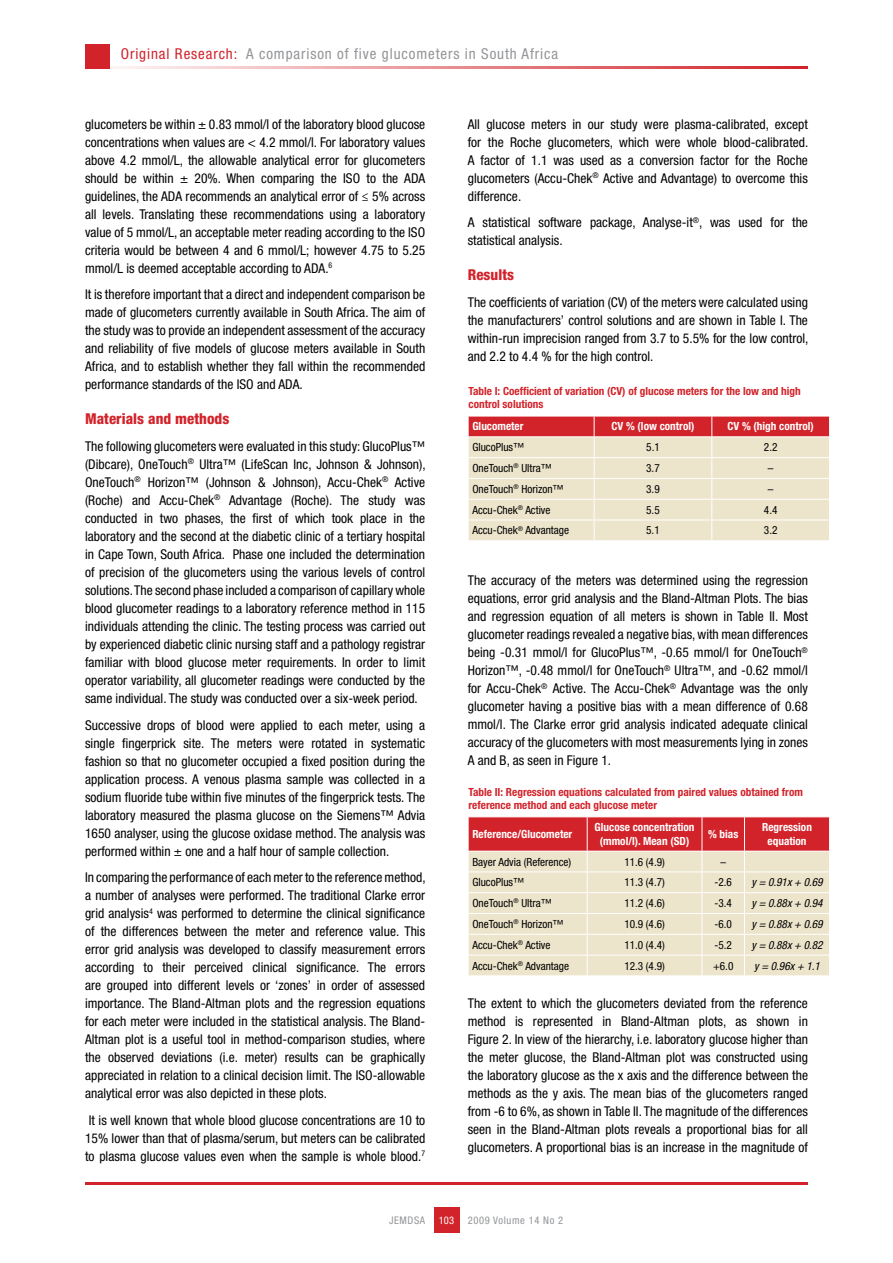
<style>
.page{position:relative;width:893px;height:1263px;background:#fff}
.page>*{position:absolute;margin:0;border:0;box-sizing:border-box;transform-origin:0 0}
.t1{font:condensed 15px "Helvetica Neue LT Std";letter-spacing:.06em;color:#939598}
.t2{font:800 condensed 15px "Helvetica Neue LT Std";color:#d2232a}
.t3{font:condensed 13.5px/18px "Helvetica Neue LT Std";color:#000;text-align:justify}
.t4{font:condensed 11.25px "Helvetica Neue LT Std";color:#000}
.t5{font:700 condensed 11.25px/13.5px "Helvetica Neue LT Std";color:#d2232a}
.t6{font:700 condensed 11.25px/13.5px "Helvetica Neue LT Std";color:#fff;text-align:center}
.t7{font:italic condensed 11.25px "Helvetica Neue LT Std";color:#000}
.t8{font:condensed 10.5px "Helvetica Neue LT Std";letter-spacing:.06em;color:#939598}
.t9{font:condensed 10.5px "Helvetica Neue LT Std";color:#fff}
.s1{color:#d2232a}
</style>
<div class="page">
<div style="left:434px;top:1208px;width:25px;height:25px;background:#d2232a"></div>
<hr style="left:85px;top:1182px;width:723px;height:2px;background:#d2232a">
<hr style="left:85px;top:66px;width:723px;height:2px;background:#d2232a">
<div style="left:85px;top:44px;width:24px;height:24px;background:#d2232a"></div>
<svg style="left:468px;top:416px;width:362px;height:124px;background:#e8c7b4"></svg>
<svg style="left:468px;top:816px;width:362px;height:159px;background:#e7bdac"></svg>
<p class="t1" style="left:121px;top:45px;width:439px"><span class="s1">Original Research:</span> A comparison of five glucometers in South Africa</p>
<p class="t3" style="left:85px;top:115px;width:342px">glucometers be within ± 0.83 mmol/l of the laboratory blood glucose concentrations when values are &lt; 4.2 mmol/l. For laboratory values above 4.2 mmol/L, the allowable analytical error for glucometers should be within ± 20%. When comparing the ISO to the ADA guidelines, the ADA recommends an analytical error of ≤ 5% across all levels. Translating these recommendations using a laboratory value of 5 mmol/L, an acceptable meter reading according to the ISO criteria would be between 4 and 6 mmol/L; however 4.75 to 5.25 mmol/L is deemed acceptable according to ADA.<sup>6</sup></p>
<p class="t3" style="left:85px;top:285px;width:342px">It is therefore important that a direct and independent comparison be made of glucometers currently available in South Africa. The aim of the study was to provide an independent assessment of the accuracy and reliability of five models of glucose meters available in South Africa, and to establish whether they fall within the recommended performance standards of the ISO and ADA.</p>
<p class="t2" style="left:85px;top:410px;width:146px">Materials and methods</p>
<p class="t3" style="left:85px;top:437px;width:342px">The following glucometers were evaluated in this study: GlucoPlus™ (Dibcare), OneTouch<sup>®</sup> Ultra™ (LifeScan Inc, Johnson &amp; Johnson), OneTouch<sup>®</sup> Horizon™ (Johnson &amp; Johnson), Accu-Chek<sup>®</sup> Active (Roche) and Accu-Chek<sup>®</sup> Advantage (Roche). The study was conducted in two phases, the first of which took place in the laboratory and the second at the diabetic clinic of a tertiary hospital in Cape Town, South Africa. Phase one included the determination of precision of the glucometers using the various levels of control solutions. The second phase included a comparison of capillary whole blood glucometer readings to a laboratory reference method in 115 individuals attending the clinic. The testing process was carried out by experienced diabetic clinic nursing staff and a pathology registrar familiar with blood glucose meter requirements. In order to limit operator variability, all glucometer readings were conducted by the same individual. The study was conducted over a six-week period.</p>
<p class="t3" style="left:85px;top:716px;width:342px">Successive drops of blood were applied to each meter, using a single fingerprick site. The meters were rotated in systematic fashion so that no glucometer occupied a fixed position during the application process. A venous plasma sample was collected in a sodium fluoride tube within five minutes of the fingerprick tests. The laboratory measured the plasma glucose on the Siemens™ Advia 1650 analyser, using the glucose oxidase method. The analysis was performed within ± one and a half hour of sample collection.</p>
<p class="t3" style="left:85px;top:868px;width:342px">In comparing the performance of each meter to the reference method, a number of analyses were performed. The traditional Clarke error grid analysis<sup>4</sup> was performed to determine the clinical significance of the differences between the meter and reference value. This error grid analysis was developed to classify measurement errors according to their perceived clinical significance. The errors are grouped into different levels or ‘zones’ in order of assessed importance. The Bland-Altman plots and the regression equations for each meter were included in the statistical analysis. The Bland-Altman plot is a useful tool in method-comparison studies, where the observed deviations (i.e. meter) results can be graphically appreciated in relation to a clinical decision limit. The ISO-allowable analytical error was also depicted in these plots.</p>
<p class="t3" style="left:85px;top:1111px;width:342px">It is well known that whole blood glucose concentrations are 10 to 15% lower than that of plasma/serum, but meters can be calibrated to plasma glucose values even when the sample is whole blood.<sup>7</sup></p>
<p class="t3" style="left:468px;top:115px;width:342px">All glucose meters in our study were plasma-calibrated, except for the Roche glucometers, which were whole blood-calibrated.<br>A factor of 1.1 was used as a conversion factor for the Roche glucometers (Accu-Chek<sup>®</sup> Active and Advantage) to overcome this difference.</p>
<p class="t3" style="left:468px;top:213px;width:342px">A statistical software package, Analyse-it<sup>®</sup>, was used for the statistical analysis.</p>
<p class="t2" style="left:468px;top:266px;width:48px">Results</p>
<p class="t3" style="left:468px;top:293px;width:342px">The coefficients of variation (CV) of the meters were calculated using the manufacturers’ control solutions and are shown in Table I. The within-run imprecision ranged from 3.7 to 5.5% for the low control, and 2.2 to 4.4 % for the high control.</p>
<p class="t5" style="left:468px;top:384px;width:334px">Table I: Coefficient of variation (CV) of glucose meters for the low and high control solutions</p>
<p class="t6" style="left:472px;top:420px;width:53px">Glucometer</p>
<p class="t6" style="left:612px;top:420px;width:84px">CV % (low control)</p>
<p class="t6" style="left:727px;top:420px;width:88px">CV % (high control)</p>
<p class="t4" style="left:472px;top:441px;width:53px">GlucoPlus™</p>
<p class="t4" style="left:646px;top:441px;width:15px">5.1</p>
<p class="t4" style="left:764px;top:441px;width:15px">2.2</p>
<p class="t4" style="left:472px;top:462px;width:81px">OneTouch<sup>®</sup> Ultra™</p>
<p class="t4" style="left:646px;top:462px;width:15px">3.7</p>
<p class="t4" style="left:768px;top:462px;width:7px">–</p>
<p class="t4" style="left:472px;top:482px;width:93px">OneTouch<sup>®</sup> Horizon™</p>
<p class="t4" style="left:646px;top:482px;width:15px">3.9</p>
<p class="t4" style="left:768px;top:482px;width:7px">–</p>
<p class="t4" style="left:472px;top:503px;width:80px">Accu-Chek<sup>®</sup> Active</p>
<p class="t4" style="left:646px;top:503px;width:15px">5.5</p>
<p class="t4" style="left:764px;top:503px;width:15px">4.4</p>
<p class="t4" style="left:472px;top:524px;width:98px">Accu-Chek<sup>®</sup> Advantage</p>
<p class="t4" style="left:646px;top:524px;width:15px">5.1</p>
<p class="t4" style="left:764px;top:524px;width:15px">3.2</p>
<p class="t3" style="left:468px;top:571px;width:342px">The accuracy of the meters was determined using the regression equations, error grid analysis and the Bland-Altman Plots. The bias and regression equation of all meters is shown in Table II. Most glucometer readings revealed a negative bias, with mean differences being -0.31 mmol/l for GlucoPlus™, -0.65 mmol/l for OneTouch<sup>® </sup>Horizon™, -0.48 mmol/l for OneTouch<sup>®</sup> Ultra™, and -0.62 mmol/l for Accu-Chek<sup>®</sup> Active. The Accu-Chek<sup>®</sup> Advantage was the only glucometer having a positive bias with a mean difference of 0.68 mmol/l. The Clarke error grid analysis indicated adequate clinical accuracy of the glucometers with most measurements lying in zones A and B, as seen in Figure 1.</p>
<p class="t5" style="left:468px;top:785px;width:336px">Table II: Regression equations calculated from paired values obtained from reference method and each glucose meter</p>
<p class="t6" style="left:472px;top:827px;width:101px">Reference/Glucometer</p>
<p class="t6" style="left:595px;top:820px;width:101px">Glucose concentration (mmol/l). Mean (SD)</p>
<p class="t6" style="left:708px;top:827px;width:32px">% bias</p>
<p class="t6" style="left:762px;top:820px;width:51px">Regression equation</p>
<p class="t4" style="left:472px;top:855px;width:100px">Bayer Advia (Reference)</p>
<p class="t4" style="left:624px;top:855px;width:42px">11.6 (4.9)</p>
<p class="t4" style="left:720px;top:855px;width:7px">–</p>
<p class="t4" style="left:472px;top:876px;width:53px">GlucoPlus™</p>
<p class="t4" style="left:624px;top:876px;width:42px">11.3 (4.7)</p>
<p class="t4" style="left:714px;top:876px;width:19px">-2.6</p>
<p class="t7" style="left:751px;top:876px;width:73px">y = 0.91x + 0.69</p>
<p class="t4" style="left:472px;top:897px;width:81px">OneTouch<sup>®</sup> Ultra™</p>
<p class="t4" style="left:624px;top:897px;width:42px">11.2 (4.6)</p>
<p class="t4" style="left:714px;top:897px;width:19px">-3.4</p>
<p class="t7" style="left:751px;top:897px;width:73px">y = 0.88x + 0.94</p>
<p class="t4" style="left:472px;top:917px;width:93px">OneTouch<sup>®</sup> Horizon™</p>
<p class="t4" style="left:624px;top:917px;width:42px">10.9 (4.6)</p>
<p class="t4" style="left:714px;top:917px;width:19px">-6.0</p>
<p class="t7" style="left:751px;top:917px;width:73px">y = 0.88x + 0.69</p>
<p class="t4" style="left:472px;top:938px;width:80px">Accu-Chek<sup>®</sup> Active</p>
<p class="t4" style="left:624px;top:938px;width:42px">11.0 (4.4)</p>
<p class="t4" style="left:714px;top:938px;width:19px">-5.2</p>
<p class="t7" style="left:751px;top:938px;width:73px">y = 0.88x + 0.82</p>
<p class="t4" style="left:472px;top:959px;width:98px">Accu-Chek<sup>®</sup> Advantage</p>
<p class="t4" style="left:624px;top:959px;width:42px">12.3 (4.9)</p>
<p class="t4" style="left:713px;top:959px;width:22px">+6.0</p>
<p class="t7" style="left:754px;top:959px;width:67px">y = 0.96x + 1.1</p>
<p class="t3" style="left:468px;top:994px;width:342px">The extent to which the glucometers deviated from the reference method is represented in Bland-Altman plots, as shown in Figure 2. In view of the hierarchy, i.e. laboratory glucose higher than the meter glucose, the Bland-Altman plot was constructed using the laboratory glucose as the x axis and the difference between the methods as the y axis. The mean bias of the glucometers ranged from -6 to 6%, as shown in Table II. The magnitude of the differences seen in the Bland-Altman plots reveals a proportional bias for all glucometers. A proportional bias is an increase in the magnitude of</p>
<p class="t8" style="left:389px;top:1214px;width:38px">JEMDSA</p>
<p class="t8" style="left:468px;top:1214px;width:97px">2009 Volume 14 No 2</p>
<p class="t9" style="left:439px;top:1214px;width:17px">103</p>
</div>
